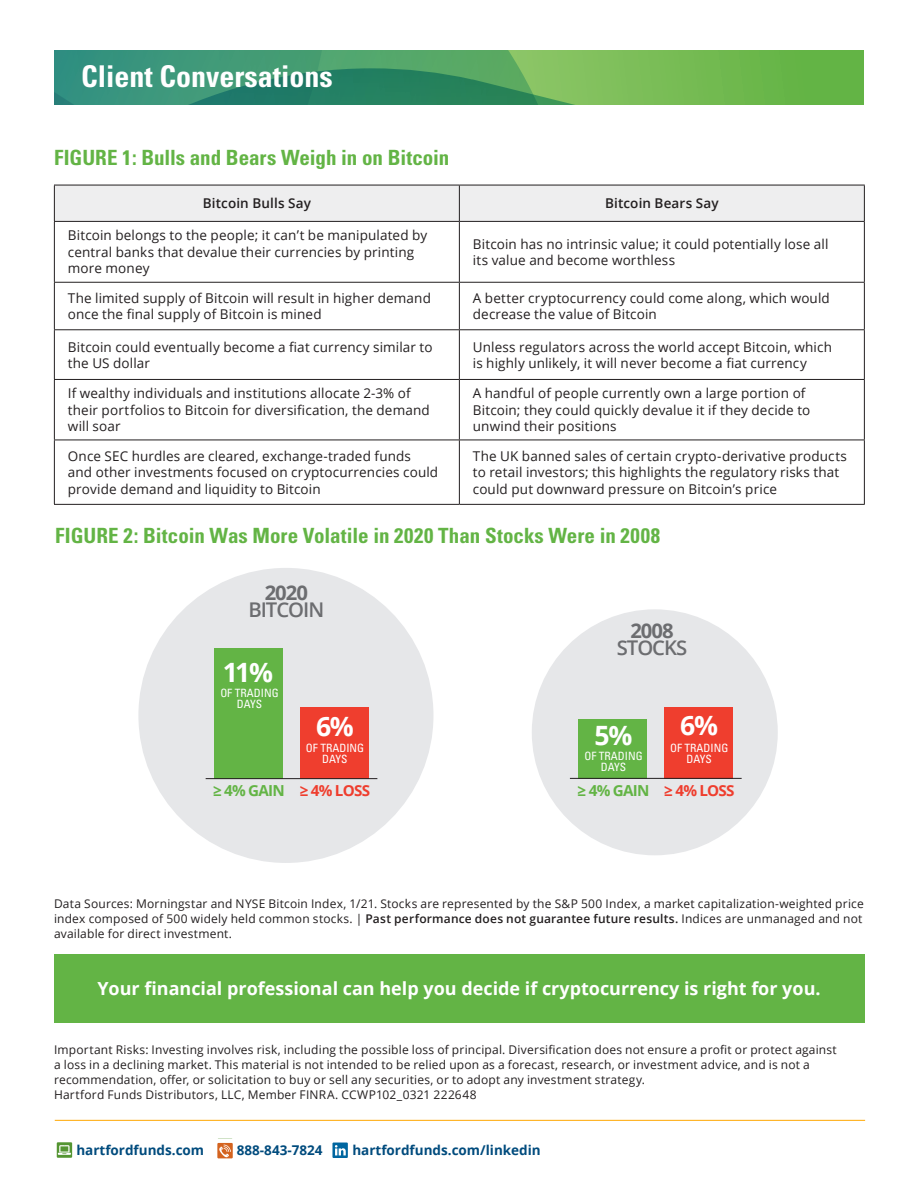
<style>
.page{position:relative;width:918px;height:1188px;background:#fff}
.page>*{position:absolute;margin:0;border:0;box-sizing:border-box;transform-origin:0 0}
.t1{font:700 condensed 30px "Univers";color:#fff}
.t2{font:700 26.55px "Open Sans";color:#fff}
.t3{font:700 condensed 21px "Univers";color:#63b445}
.t4{font:600 20.25px/17.7px "Open Sans";letter-spacing:-.05em;color:#6c6d70;text-align:center}
.t5{font:700 18px "Open Sans";color:#fff}
.t6{font:700 15.15px "Open Sans";letter-spacing:-.05em;color:#63b445}
.Body_copy{font:13.5px/16.5px "Open Sans";letter-spacing:.01em;color:#231f20}
.t7{font:700 13.5px "Open Sans";color:#004b7d}
.Body_copy-2{font:600 13.5px "Open Sans";letter-spacing:.01em;color:#231f20}
.Footnote{font:12px/15px "Open Sans";letter-spacing:.015em;color:#231f20}
.t8{font:condensed 11.4px/11.4px "Univers";color:#fff;text-align:center}
.s1{font-weight:700}
.s2{color:#ef3e2e}
.s3{font-weight:600}
</style>
<div class="page">
<svg style="left:54px;top:51px;width:810px;height:54px;background:#50a262"></svg>
<div style="left:54px;top:954px;width:810px;height:68px;background:#63b445"></div>
<div style="left:57px;top:1142px;width:15px;height:16px;background:#549532"></div>
<svg style="left:58px;top:1145px;width:13px;height:10px"></svg>
<div style="left:217px;top:1143px;width:16px;height:15px;background:#d4631f"></div>
<svg style="left:219px;top:1145px;width:12px;height:13px"></svg>
<div style="left:332px;top:1143px;width:16px;height:15px;background:#0066a0"></div>
<svg style="left:335px;top:1145px;width:11px;height:10px"></svg>
<hr style="left:55px;top:1120px;width:810px;height:1px;background:#ffa700">
<div style="left:55px;top:186px;width:809px;height:35px;background:#eeeeef"></div>
<hr style="left:54px;top:185px;width:405px;height:1px;background:#231f20">
<hr style="left:54px;top:185px;width:1px;height:36px;background:#231f20">
<hr style="left:459px;top:185px;width:406px;height:1px;background:#231f20">
<hr style="left:459px;top:185px;width:1px;height:36px;background:#231f20">
<hr style="left:864px;top:185px;width:1px;height:36px;background:#231f20">
<hr style="left:54px;top:221px;width:405px;height:1px;background:#231f20">
<hr style="left:54px;top:222px;width:1px;height:60px;background:#231f20">
<hr style="left:459px;top:221px;width:406px;height:1px;background:#231f20">
<hr style="left:459px;top:222px;width:1px;height:60px;background:#231f20">
<hr style="left:864px;top:222px;width:1px;height:60px;background:#231f20">
<hr style="left:54px;top:282px;width:405px;height:1px;background:#231f20">
<hr style="left:54px;top:283px;width:1px;height:46px;background:#231f20">
<hr style="left:459px;top:282px;width:406px;height:1px;background:#231f20">
<hr style="left:459px;top:283px;width:1px;height:46px;background:#231f20">
<hr style="left:864px;top:283px;width:1px;height:46px;background:#231f20">
<hr style="left:54px;top:329px;width:405px;height:1px;background:#231f20">
<hr style="left:54px;top:330px;width:1px;height:49px;background:#231f20">
<hr style="left:459px;top:329px;width:406px;height:1px;background:#231f20">
<hr style="left:459px;top:330px;width:1px;height:49px;background:#231f20">
<hr style="left:864px;top:330px;width:1px;height:49px;background:#231f20">
<hr style="left:54px;top:379px;width:405px;height:1px;background:#231f20">
<hr style="left:54px;top:380px;width:1px;height:60px;background:#231f20">
<hr style="left:459px;top:379px;width:406px;height:1px;background:#231f20">
<hr style="left:459px;top:380px;width:1px;height:60px;background:#231f20">
<hr style="left:864px;top:380px;width:1px;height:60px;background:#231f20">
<hr style="left:54px;top:440px;width:405px;height:1px;background:#231f20">
<hr style="left:54px;top:440px;width:1px;height:64px;background:#231f20">
<hr style="left:459px;top:440px;width:406px;height:1px;background:#231f20">
<hr style="left:459px;top:440px;width:1px;height:64px;background:#231f20">
<hr style="left:864px;top:440px;width:1px;height:64px;background:#231f20">
<hr style="left:54px;top:504px;width:405px;height:1px;background:#231f20">
<hr style="left:459px;top:504px;width:406px;height:1px;background:#231f20">
<div style="left:138px;top:568px;width:295px;height:295px;background:#e6e7e9;border-radius:50%"></div>
<div style="left:532px;top:609px;width:246px;height:246px;background:#e6e7e9;border-radius:50%"></div>
<div style="left:214px;top:648px;width:69px;height:131px;background:#63b445"></div>
<div style="left:300px;top:707px;width:69px;height:72px;background:#ef3e2e"></div>
<hr style="left:206px;top:778px;width:171px;height:1px;background:#231f20">
<div style="left:579px;top:719px;width:68px;height:59px;background:#63b445"></div>
<div style="left:664px;top:707px;width:69px;height:71px;background:#ef3e2e"></div>
<hr style="left:570px;top:778px;width:172px;height:1px;background:#231f20">
<p class="t1" style="left:81px;top:58px;width:253px">Client Conversations</p>
<p class="t3" style="left:54px;top:145px;width:397px">FIGURE 1: Bulls and Bears Weigh in on Bitcoin</p>
<p class="Body_copy-2" style="left:203px;top:194px;width:110px">Bitcoin Bulls Say</p>
<p class="Body_copy-2" style="left:605px;top:194px;width:115px">Bitcoin Bears Say</p>
<p class="Body_copy" style="left:68px;top:227px;width:361px">Bitcoin belongs to the people; it can’t be manipulated by central banks that devalue their currencies by printing more money</p>
<p class="Body_copy" style="left:473px;top:235px;width:357px">Bitcoin has no intrinsic value; it could potentially lose all its value and become worthless</p>
<p class="Body_copy" style="left:68px;top:289px;width:365px">The limited supply of Bitcoin will result in higher demand once the final supply of Bitcoin is mined</p>
<p class="Body_copy" style="left:473px;top:289px;width:359px">A better cryptocurrency could come along, which would decrease the value of Bitcoin</p>
<p class="Body_copy" style="left:68px;top:338px;width:366px">Bitcoin could eventually become a fiat currency similar to the US dollar</p>
<p class="Body_copy" style="left:473px;top:338px;width:361px">Unless regulators across the world accept Bitcoin, which is highly unlikely, it will never become a fiat currency</p>
<p class="Body_copy" style="left:68px;top:385px;width:363px">If wealthy individuals and institutions allocate 2-3% of their portfolios to Bitcoin for diversification, the demand will soar</p>
<p class="Body_copy" style="left:473px;top:385px;width:339px">A handful of people currently own a large portion of<br>Bitcoin; they could quickly devalue it if they decide to unwind their positions</p>
<p class="Body_copy" style="left:68px;top:447px;width:372px">Once SEC hurdles are cleared, exchange-traded funds and other investments focused on cryptocurrencies could provide demand and liquidity to Bitcoin</p>
<p class="Body_copy" style="left:473px;top:447px;width:376px">The UK banned sales of certain crypto-derivative products to retail investors; this highlights the regulatory risks that could put downward pressure on Bitcoin’s price</p>
<p class="t3" style="left:55px;top:523px;width:606px">FIGURE 2: Bitcoin Was More Volatile in 2020 Than Stocks Were in 2008</p>
<p class="t4" style="left:248px;top:583px;width:77px"><span class="s1">2020<br></span>BITCOIN</p>
<p class="t2" style="left:223px;top:654px;width:52px">11%</p>
<p class="t8" style="left:220px;top:687px;width:60px">OF TRADING<br>DAYS</p>
<p class="t4" style="left:617px;top:621px;width:72px"><span class="s1">2008<br></span>STOCKS</p>
<p class="t2" style="left:316px;top:708px;width:39px">6%</p>
<p class="t2" style="left:595px;top:717px;width:39px">5%</p>
<p class="t2" style="left:680px;top:707px;width:39px">6%</p>
<p class="t8" style="left:306px;top:742px;width:60px">OF TRADING<br>DAYS</p>
<p class="t8" style="left:584px;top:750px;width:60px">OF TRADING<br>DAYS</p>
<p class="t8" style="left:670px;top:742px;width:60px">OF TRADING<br>DAYS</p>
<p class="t6" style="left:213px;top:780px;width:159px">≥ 4% GAIN <span class="s2">≥ 4% LOSS</span></p>
<p class="t6" style="left:578px;top:780px;width:159px">≥ 4% GAIN <span class="s2">≥ 4% LOSS</span></p>
<p class="Footnote" style="left:54px;top:895px;width:811px;text-align:justify">Data Sources: Morningstar and NYSE Bitcoin Index, 1/21. Stocks are represented by the S&amp;P 500 Index, a market capitalization-weighted price index composed of 500 widely held common stocks. | <span class="s3">Past performance does not guarantee future results.</span> Indices are unmanaged and not available for direct investment.</p>
<p class="t5" style="left:97px;top:976px;width:725px">Your financial professional can help you decide if cryptocurrency is right for you.</p>
<p class="Footnote" style="left:54px;top:1042px;width:784px">Important Risks: Investing involves risk, including the possible loss of principal. Diversification does not ensure a profit or protect against a loss in a declining market. This material is not intended to be relied upon as a forecast, research, or investment advice, and is not a recommendation, offer, or solicitation to buy or sell any securities, or to adopt any investment strategy.<br>Hartford Funds Distributors, LLC, Member FINRA. CCWP102_0321 222648</p>
<p class="t7" style="left:76px;top:1141px;width:129px">hartfordfunds.com</p>
<p class="t7" style="left:237px;top:1141px;width:87px">888-843-7824</p>
<p class="t7" style="left:352px;top:1141px;width:190px">hartfordfunds.com/linkedin</p>
</div>
